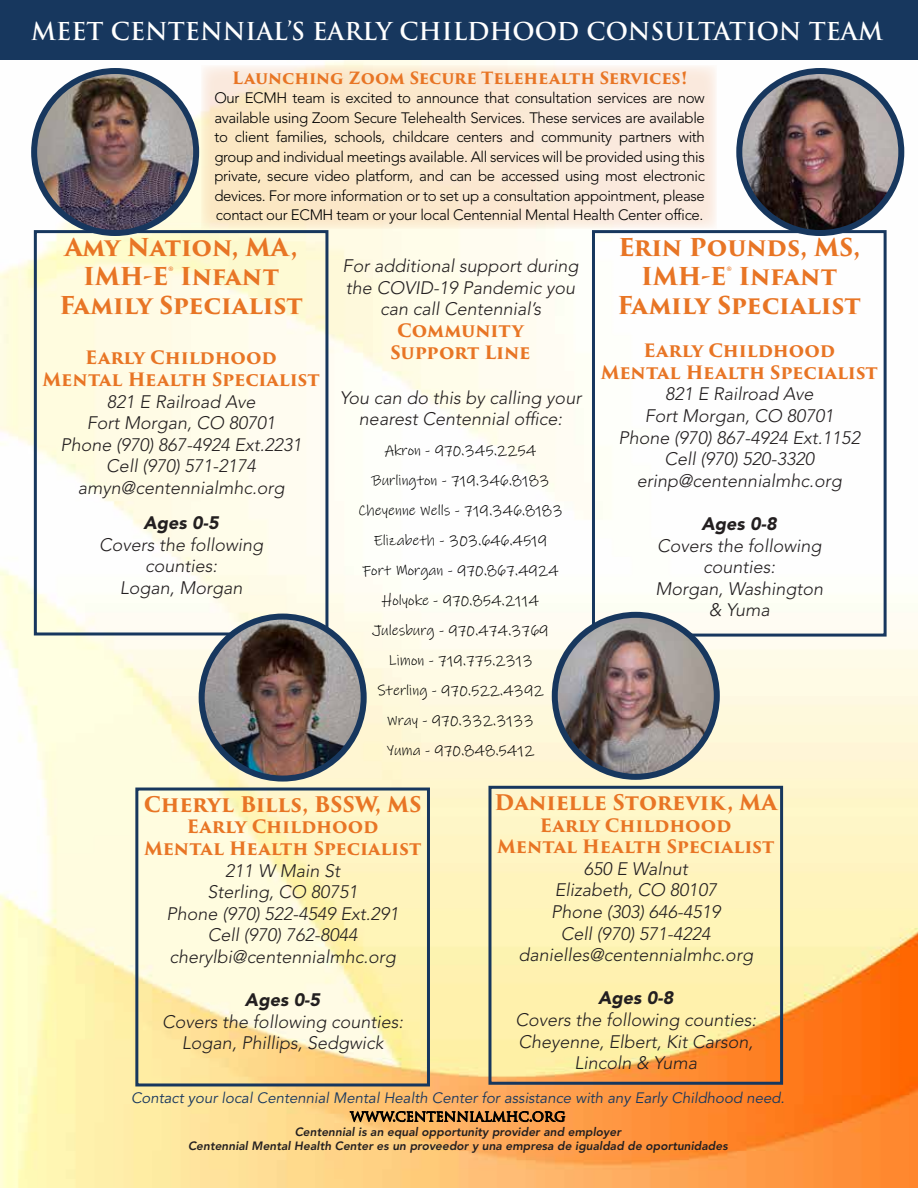
<style>
.page{position:relative;width:918px;height:1188px;background:#fff}
.page>*{position:absolute;margin:0;border:0;box-sizing:border-box;transform-origin:0 0}
.t1{font:700 24px/28.8px "Trajan Pro 3";letter-spacing:-.005em;color:#e87525;text-align:center}
.t2{font:700 24px "Trajan Pro";color:#fff}
.t3{font:700 21px "Trajan Pro 3";letter-spacing:-.005em;color:#e87525}
.t4{font:italic 300 18px/21.6px "Avenir LT Pro";color:#231f20;text-align:center}
.t5{font:700 18px/21.6px "Trajan Pro 3";letter-spacing:-.01em;color:#e87525;text-align:center}
.t6{font:italic 900 18px "Avenir LT Pro";color:#231f20}
.t7{font:700 16.5px "Trajan Pro 3";letter-spacing:-.01em;color:#e87525}
.t8{font:300 15px/19.5px "Avenir LT Pro";letter-spacing:-.025em;color:#000;text-align:justify}
.t9{font:15px/30px "Ink Free";color:#000;text-align:center}
.t10{font:italic 15px "Avenir LT Pro";color:#17375e}
.t11{font:15px "Trajan Pro 3";color:#000}
.t12{font:italic 800 12px/14.4px "Avenir LT Pro";color:#231f20;text-align:center}
</style>
<div class="page">
<img style="left:0;top:60px;width:918px;height:1127px">
<div style="left:0;top:0;width:918px;height:60px;background:#17375e"></div>
<img style="left:34px;top:71px;width:162px;height:162px;border-radius:81px">
<div style="left:31px;top:68px;width:168px;height:168px;border:6px solid #17375e;border-radius:50%"></div>
<div style="left:34px;top:230px;width:294px;height:405px;border:3px solid #17375e"></div>
<div style="left:592px;top:230px;width:295px;height:407px;border:3px solid #17375e"></div>
<div style="left:135px;top:788px;width:295px;height:298px;border:3px solid #17375e"></div>
<svg style="left:349px;top:1105px;width:217px;height:31px;background:#d69753"></svg>
<div style="left:488px;top:786px;width:295px;height:299px;border:3px solid #17375e"></div>
<svg style="left:202px;top:65px;width:515px;height:163px;background:#fae9d2"></svg>
<img style="left:739px;top:71px;width:162px;height:162px;border-radius:81px">
<img style="left:202px;top:617px;width:162px;height:162px;border-radius:81px">
<div style="left:736px;top:68px;width:168px;height:168px;border:6px solid #17375e;border-radius:50%"></div>
<div style="left:199px;top:614px;width:168px;height:168px;border:6px solid #17375e;border-radius:50%"></div>
<img style="left:555px;top:615px;width:162px;height:162px;border-radius:81px">
<div style="left:552px;top:612px;width:168px;height:168px;border:6px solid #17375e;border-radius:50%"></div>
<h1 class="t2" style="left:31px;top:16px;width:853px">MEET CENTENNIAL’S EARLY CHILDHOOD CONSULTATION TEAM</h1>
<p class="t7" style="left:232px;top:66px;width:456px">Launching Zoom Secure Telehealth Services!</p>
<p class="t8" style="left:214px;top:88px;width:492px">Our ECMH team is excited to announce that consultation services are now available using Zoom Secure Telehealth Services. These services are available to client families, schools, childcare centers and community partners with group and individual meetings available. All services will be provided using this private, secure video platform, and can be accessed using most electronic devices. For more information or to set up a consultation appointment, please contact our ECMH team or your local Centennial Mental Health Center office.</p>
<h1 class="t1" style="left:59px;top:234px;width:245px">Amy Nation, MA,<br>IMH-E® Infant<br>Family Specialist</h1>
<p class="t5" style="left:43px;top:348px;width:279px">Early Childhood<br>Mental Health Specialist</p>
<p class="t4" style="left:60px;top:391px;width:243px">821 E Railroad Ave<br>Fort Morgan, CO 80701<br>Phone (970) 867-4924 Ext.2231<br>Cell (970) 571-2174 amyn@centennialmhc.org</p>
<p class="t6" style="left:143px;top:512px;width:77px">Ages 0-5</p>
<p class="t4" style="left:99px;top:534px;width:166px">Covers the following counties:<br>Logan, Morgan</p>
<p class="t4" style="left:343px;top:255px;width:237px">For additional support during the COVID-19 Pandemic you can call Centennial’s</p>
<p class="t5" style="left:391px;top:320px;width:142px">Community<br>Support Line</p>
<p class="t4" style="left:340px;top:387px;width:243px">You can do this by calling your nearest Centennial office:</p>
<p class="t9" style="left:358px;top:436px;width:206px">Akron - 970.345.2254<br>Burlington - 719.346.8183<br>Cheyenne Wells - 719.346.8183<br>Elizabeth - 303.646.4519<br>Fort Morgan - 970.867.4924<br>Holyoke - 970.854.2114<br>Julesburg - 970.474.3769<br>Limon - 719.775.2313<br>Sterling - 970.522.4392<br>Wray - 970.332.3133<br>Yuma - 970.848.5412</p>
<h1 class="t1" style="left:618px;top:234px;width:245px">Erin Pounds, MS,<br>IMH-E® Infant<br>Family Specialist</h1>
<p class="t5" style="left:601px;top:340px;width:279px">Early Childhood<br>Mental Health Specialist</p>
<p class="t4" style="left:619px;top:384px;width:243px">821 E Railroad Ave<br>Fort Morgan, CO 80701<br>Phone (970) 867-4924 Ext.1152<br>Cell (970) 520-3320 erinp@centennialmhc.org</p>
<p class="t6" style="left:702px;top:513px;width:77px">Ages 0-8</p>
<p class="t4" style="left:655px;top:535px;width:169px">Covers the following counties:<br>Morgan, Washington &amp; Yuma</p>
<p class="t3" style="left:494px;top:787px;width:284px">Danielle Storevik, MA</p>
<p class="t5" style="left:497px;top:815px;width:279px">Early Childhood<br>Mental Health Specialist</p>
<p class="t4" style="left:519px;top:858px;width:236px">650 E Walnut<br>Elizabeth, CO 80107<br>Phone (303) 646-4519<br>Cell (970) 571-4224 danielles@centennialmhc.org</p>
<p class="t6" style="left:598px;top:987px;width:77px">Ages 0-8</p>
<p class="t4" style="left:515px;top:1009px;width:242px">Covers the following counties:<br>Cheyenne, Elbert, Kit Carson,<br>Lincoln &amp; Yuma</p>
<p class="t3" style="left:144px;top:789px;width:279px">Cheryl Bills, BSSW, MS</p>
<p class="t5" style="left:144px;top:816px;width:279px">Early Childhood<br>Mental Health Specialist</p>
<p class="t4" style="left:167px;top:860px;width:234px">211 W Main St<br>Sterling, CO 80751<br>Phone (970) 522-4549 Ext.291<br>Cell (970) 762-8044 cherylbi@centennialmhc.org</p>
<p class="t6" style="left:245px;top:989px;width:77px">Ages 0-5</p>
<p class="t4" style="left:162px;top:1011px;width:242px">Covers the following counties:<br>Logan, Phillips, Sedgwick</p>
<p class="t10" style="left:131px;top:1089px;width:655px">Contact your local Centennial Mental Health Center for assistance with any Early Childhood need.</p>
<p class="t11" style="left:350px;top:1106px;width:217px">WWW.CENTENNIALMHC.ORG</p>
<p class="t12" style="left:188px;top:1125px;width:541px">Centennial is an equal opportunity provider and employer<br>Centennial Mental Health Center es un proveedor y una empresa de igualdad de oportunidades</p>
</div>
